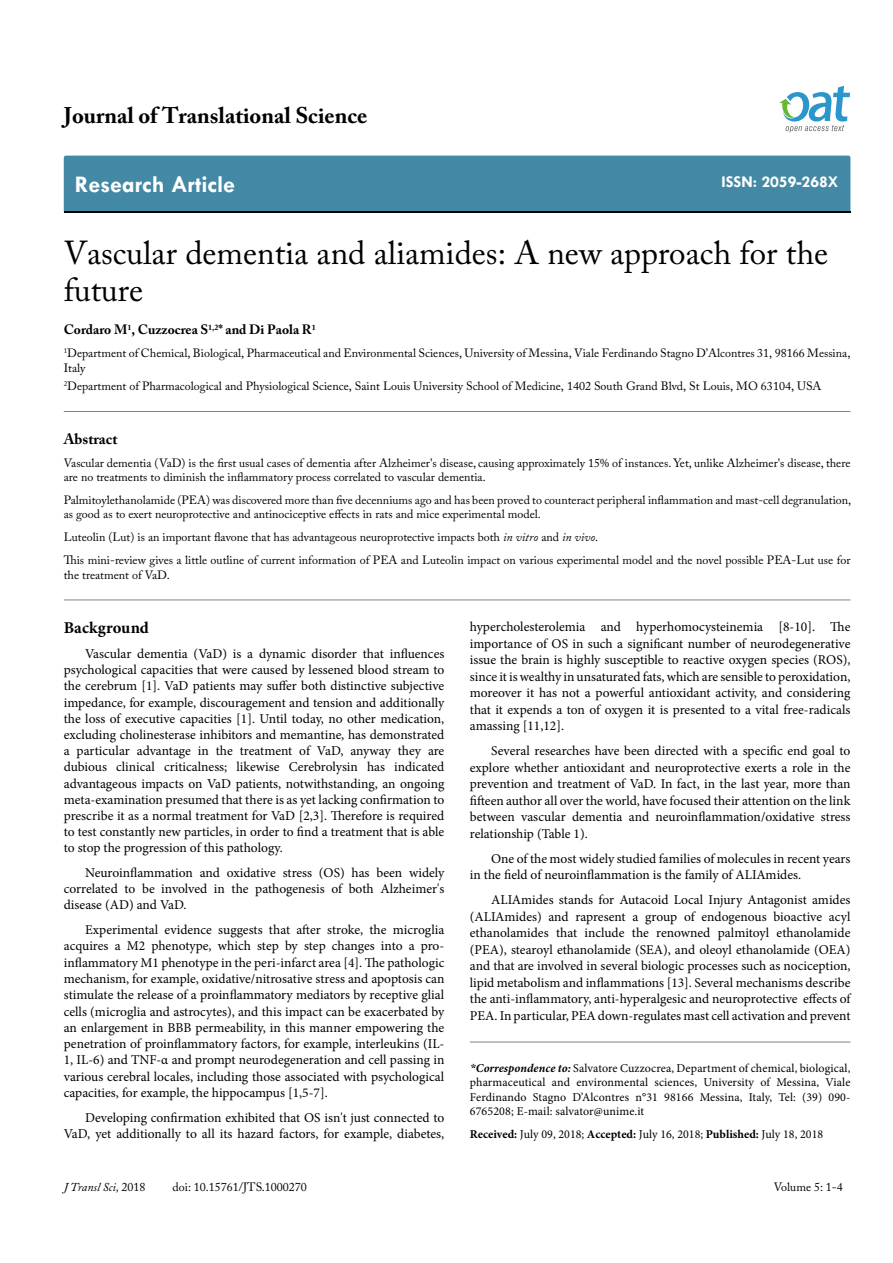
<style>
.page{position:relative;width:893px;height:1263px;background:#fff}
.page>*{position:absolute;margin:0;border:0;box-sizing:border-box;transform-origin:0 0}
.t1{font:33px/37.5px "Adobe Caslon Pro";color:#000}
.t2{font:700 24px "Tw Cen";color:#fff}
.t3{font:700 22.5px "Adobe Caslon Pro";color:#000}
.t4{font:700 16.5px "Tw Cen";color:#fff}
.t5{font:700 16.5px "Minion Pro";color:#000}
.t6{font:700 15px "Adobe Caslon Pro";color:#000}
.t7{font:13.5px/16.2px "Minion Pro";color:#000;text-align:justify}
.t8{font:700 13.5px "Adobe Caslon Pro";color:#000}
.t9{font:12px/14.4px "Adobe Caslon Pro";color:#000}
.t10{font:12px/14.4px "Minion Pro";letter-spacing:.005em;color:#000;text-align:justify}
.t11{font:italic 12px "Adobe Caslon Pro";color:#000}
.s1{font-style:italic}
.s2{font-family:"Times New Roman";font-weight:700;font-style:italic}
.s3{font-weight:700;font-style:italic}
.s4{font-weight:700}
.s5{font-style:normal}
</style>
<div class="page">
<div style="left:64px;top:156px;width:786px;height:56px;background:#4389a5"></div>
<svg style="left:779px;top:86px;width:71px;height:47px"></svg>
<hr style="left:64px;top:411px;width:786px;height:1px;background:#808285">
<hr style="left:64px;top:600px;width:786px;height:1px;background:#808285">
<hr style="left:470px;top:1042px;width:380px;height:1px;background:#808285">
<h3 class="t3" style="left:64px;top:102px;width:305px">Journal of Translational Science</h3>
<h2 class="t2" style="left:75px;top:170px;width:162px">Research Article</h2>
<p class="t4" style="left:721px;top:172px;width:119px">ISSN: 2059-268X</p>
<h1 class="t1" style="left:64px;top:233px;width:766px">Vascular dementia and aliamides: A new approach for the future</h1>
<p class="t8" style="left:64px;top:322px;width:253px">Cordaro M<sup>1</sup>, Cuzzocrea S<sup>1,2</sup>* and Di Paola R<sup>1</sup></p>
<p class="t9" style="left:64px;top:346px;width:788px"><sup>1</sup>Department of Chemical, Biological, Pharmaceutical and Environmental Sciences, University of Messina, Viale Ferdinando Stagno D’Alcontres 31, 98166 Messina,<br>Italy</p>
<p class="t9" style="left:64px;top:379px;width:759px"><sup>2</sup>Department of Pharmacological and Physiological Science, Saint Louis University School of Medicine, 1402 South Grand Blvd, St Louis, MO 63104, USA</p>
<p class="t6" style="left:64px;top:430px;width:55px">Abstract</p>
<p class="t9" style="left:64px;top:455px;width:788px">Vascular dementia (VaD) is the first usual cases of dementia after Alzheimer's disease, causing approximately 15% of instances. Yet, unlike Alzheimer's disease, there are no treatments to diminish the inflammatory process correlated to vascular dementia.</p>
<p class="t9" style="left:64px;top:493px;width:789px">Palmitoylethanolamide (PEA) was discovered more than five decenniums ago and has been proved to counteract peripheral inflammation and mast-cell degranulation, as good as to exert neuroprotective and antinociceptive effects in rats and mice experimental model.</p>
<p class="t9" style="left:64px;top:526px;width:788px;line-height:23px">Luteolin (Lut) is an important flavone that has advantageous neuroprotective impacts both <span class="s1">in vitro</span> and <span class="s1">in vivo</span>.<br>This mini-review gives a little outline of current information of PEA and Luteolin impact on various experimental model and the novel possible PEA-Lut use for</p>
<p class="t9" style="left:64px;top:567px;width:108px">the treatment of VaD.</p>
<p class="t5" style="left:64px;top:616px;width:87px">Background</p>
<p class="t7" style="left:64px;top:646px;width:382px;text-indent:21px">Vascular dementia (VaD) is a dynamic disorder that influences psychological capacities that were caused by lessened blood stream to the cerebrum [1]. VaD patients may suffer both distinctive subjective impedance, for example, discouragement and tension and additionally the loss of executive capacities [1]. Until today, no other medication, excluding cholinesterase inhibitors and memantine, has demonstrated a particular advantage in the treatment of VaD, anyway they are dubious clinical criticalness; likewise Cerebrolysin has indicated advantageous impacts on VaD patients, notwithstanding, an ongoing meta-examination presumed that there is as yet lacking confirmation to prescribe it as a normal treatment for VaD [2,3]. Therefore is required to test constantly new particles, in order to find a treatment that is able to stop the progression of this pathology.</p>
<p class="t7" style="left:64px;top:865px;width:382px;text-indent:21px">Neuroinflammation and oxidative stress (OS) has been widely correlated to be involved in the pathogenesis of both Alzheimer's disease (AD) and VaD.</p>
<p class="t7" style="left:64px;top:922px;width:382px;text-indent:21px">Experimental evidence suggests that after stroke, the microglia acquires a M2 phenotype, which step by step changes into a pro&shy;inflammatory M1 phenotype in the peri-infarct area [4]. The pathologic mechanism, for example, oxidative/nitrosative stress and apoptosis can stimulate the release of a proinflammatory mediators by receptive glial cells (microglia and astrocytes), and this impact can be exacerbated by an enlargement in BBB permeability, in this manner empowering the penetration of proinflammatory factors, for example, interleukins (IL-1, IL-6) and TNF-α and prompt neurodegeneration and cell passing in various cerebral locales, including those associated with psychological capacities, for example, the hippocampus [1,5-7].</p>
<p class="t7" style="left:64px;top:1109px;width:382px;text-align:right">Developing confirmation exhibited that OS isn't just connected to<br>VaD, yet additionally to all its hazard factors, for example, diabetes,</p>
<p class="t7" style="left:470px;top:618px;width:382px">hypercholesterolemia and hyperhomocysteinemia [8-10]. The importance of OS in such a significant number of neurodegenerative issue the brain is highly susceptible to reactive oxygen species (ROS), since it is wealthy in unsaturated fats, which are sensible to peroxidation, moreover it has not a powerful antioxidant activity, and considering that it expends a ton of oxygen it is presented to a vital free-radicals amassing [11,12].</p>
<p class="t7" style="left:470px;top:742px;width:382px;text-indent:21px">Several researches have been directed with a specific end goal to explore whether antioxidant and neuroprotective exerts a role in the prevention and treatment of VaD. In fact, in the last year, more than fifteen author all over the world, have focused their attention on the link between vascular dementia and neuroinflammation/oxidative stress relationship (Table 1).</p>
<p class="t7" style="left:470px;top:850px;width:382px;text-indent:21px">One of the most widely studied families of molecules in recent years in the field of neuroinflammation is the family of ALIAmides.</p>
<p class="t7" style="left:470px;top:891px;width:382px;text-indent:21px">ALIAmides stands for Autacoid Local Injury Antagonist amides (ALIAmides) and rapresent a group of endogenous bioactive acyl ethanolamides that include the renowned palmitoyl ethanolamide (PEA), stearoyl ethanolamide (SEA), and oleoyl ethanolamide (OEA) and that are involved in several biologic processes such as nociception, lipid metabolism and inflammations [13]. Several mechanisms describe the anti-inflammatory, anti-hyperalgesic and neuroprotective effects of PEA. In particular, PEA down-regulates mast cell activation and prevent</p>
<p class="t10" style="left:470px;top:1061px;width:382px"><span class="s2">*</span><span class="s3">Correspondence to:</span> Salvatore Cuzzocrea, Department of chemical, biological, pharmaceutical and environmental sciences, University of Messina, Viale Ferdinando Stagno D’Alcontres n°31 98166 Messina, Italy, Tel: (39) 090- 6765208; E-mail: salvator@unime.it</p>
<p class="t10" style="left:470px;top:1127px;width:355px"><span class="s4">Received:</span> July 09, 2018; <span class="s4">Accepted:</span> July 16, 2018; <span class="s4">Published:</span> July 18, 2018</p>
<p class="t11" style="left:64px;top:1180px;width:83px">J Transl Sci, <span class="s5">2018</span></p>
<p class="t9" style="left:173px;top:1180px;width:136px">doi: 10.15761/JTS.1000270</p>
<p class="t9" style="left:774px;top:1180px;width:71px">Volume 5: 1-4</p>
</div>
